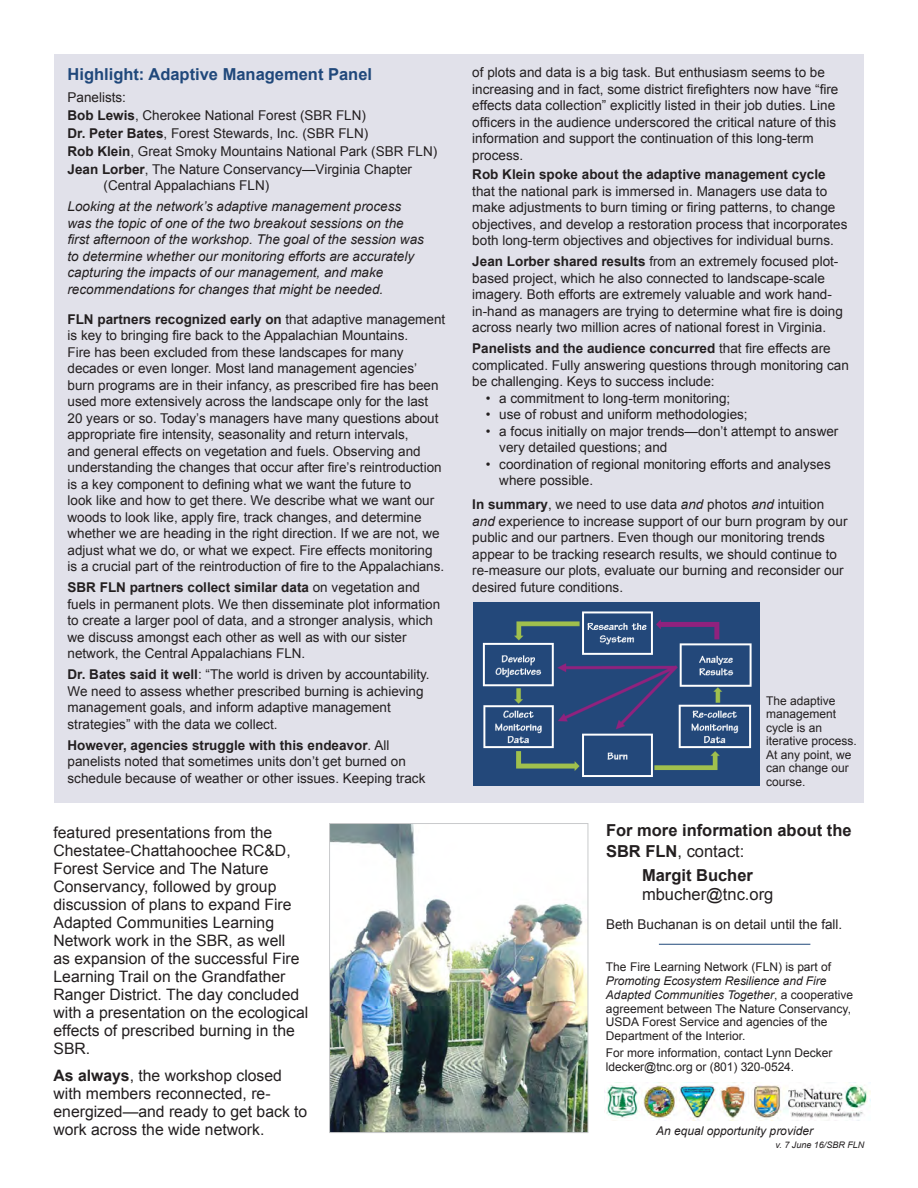
<style>
.page{position:relative;width:918px;height:1188px;background:#fff}
.page>*{position:absolute;margin:0;border:0;box-sizing:border-box;transform-origin:0 0}
.t1{font:700 16.5px/21px "Arial";color:#231f20}
.t2{font:700 16.5px "Arial";color:#20487b}
.t3{font:16.5px/19.5px "Arial";color:#231f20}
.t4{font:15.75px/18px "Arial";color:#231f20}
.t5{font:13.5px/16.5px "Arial";color:#231f20}
.t6{font:italic 13.5px/16.5px "Arial";color:#231f20}
.t7{font:12px/13.8px "Arial";color:#231f20}
.t8{font:italic 12px "Arial";color:#231f20}
.t9{font:italic 9px "Arial";color:#231f20}
.s1{font-weight:700}
.s2{font-style:italic}
.s3{font-weight:400}
</style>
<div class="page">
<img style="left:332px;top:825px;width:254px;height:306px">
<div style="left:330px;top:823px;width:258px;height:310px;border:1px solid #c7c8ca"></div>
<img style="left:605px;top:1082px;width:266px;height:38px">
<div style="left:54px;top:54px;width:810px;height:748px;background:#e1e1ea"></div>
<hr style="left:659px;top:944px;width:151px;height:1px;background:#20487b">
<img style="left:474px;top:602px;width:285px;height:184px">
<p class="t2" style="left:68px;top:63px;width:306px">Highlight: Adaptive Management Panel</p>
<p class="t5" style="left:68px;top:89px;width:60px">Panelists:</p>
<p class="t5" style="left:68px;top:107px;width:300px"><span class="s1">Bob Lewis</span>, Cherokee National Forest (SBR FLN)</p>
<p class="t5" style="left:68px;top:125px;width:302px"><span class="s1">Dr. Peter Bates</span>, Forest Stewards, Inc. (SBR FLN)</p>
<p class="t5" style="left:68px;top:143px;width:371px"><span class="s1">Rob Klein</span>, Great Smoky Mountains National Park (SBR FLN)</p>
<p class="t5" style="left:104px;top:161px;width:310px;text-indent:-36px"><span class="s1">Jean Lorber</span>, The Nature Conservancy—Virginia Chapter (Central Appalachians FLN)</p>
<p class="t6" style="left:68px;top:199px;width:358px">Looking at the network’s adaptive management process was the topic of one of the two breakout sessions on the first afternoon of the workshop. The goal of the session was to determine whether our monitoring efforts are accurately capturing the impacts of our management, and make recommendations for changes that might be needed.</p>
<p class="t5" style="left:68px;top:311px;width:379px"><span class="s1">FLN partners recognized early on</span> that adaptive management is key to bringing fire back to the Appalachian Mountains.<br>Fire has been excluded from these landscapes for many decades or even longer. Most land management agencies’ burn programs are in their infancy, as prescribed fire has been used more extensively across the landscape only for the last 20 years or so. Today’s managers have many questions about appropriate fire intensity, seasonality and return intervals,<br>and general effects on vegetation and fuels. Observing and understanding the changes that occur after fire’s reintroduction is a key component to defining what we want the future to<br>look like and how to get there. We describe what we want our woods to look like, apply fire, track changes, and determine whether we are heading in the right direction. If we are not, we adjust what we do, or what we expect. Fire effects monitoring is a crucial part of the reintroduction of fire to the Appalachians.</p>
<p class="t5" style="left:68px;top:580px;width:374px"><span class="s1">SBR FLN partners collect similar data</span> on vegetation and fuels in permanent plots. We then disseminate plot information to create a larger pool of data, and a stronger analysis, which we discuss amongst each other as well as with our sister network, the Central Appalachians FLN.</p>
<p class="t5" style="left:68px;top:667px;width:364px"><span class="s1">Dr. Bates said it well</span>: “The world is driven by accountability.<br>We need to assess whether prescribed burning is achieving management goals, and inform adaptive management strategies” with the data we collect.</p>
<p class="t5" style="left:68px;top:737px;width:359px"><span class="s1">However, agencies struggle with this endeavor</span>. All panelists noted that sometimes units don’t get burned on schedule because of weather or other issues. Keeping track</p>
<p class="t4" style="left:54px;top:824px;width:256px">featured presentations from the<br>Chestatee-Chattahoochee RC&amp;D,<br>Forest Service and The Nature<br>Conservancy, followed by group discussion of plans to expand Fire<br>Adapted Communities Learning<br>Network work in the SBR, as well<br>as expansion of the successful Fire<br>Learning Trail on the Grandfather<br>Ranger District. The day concluded with a presentation on the ecological effects of prescribed burning in the<br>SBR.</p>
<p class="t4" style="left:54px;top:1067px;width:255px"><span class="s1">As always</span>, the workshop closed with members reconnected, re&shy;energized—and ready to get back to work across the wide network.</p>
<p class="t5" style="left:472px;top:64px;width:368px">of plots and data is a big task. But enthusiasm seems to be increasing and in fact, some district firefighters now have “fire effects data collection” explicitly listed in their job duties. Line officers in the audience underscored the critical nature of this information and support the continuation of this long-term process.</p>
<p class="t5" style="left:472px;top:166px;width:377px"><span class="s1">Rob Klein spoke about the adaptive management cycle </span>that the national park is immersed in. Managers use data to make adjustments to burn timing or firing patterns, to change objectives, and develop a restoration process that incorporates both long-term objectives and objectives for individual burns.</p>
<p class="t5" style="left:472px;top:253px;width:372px"><span class="s1">Jean Lorber shared results</span> from an extremely focused plot&shy;based project, which he also connected to landscape-scale imagery. Both efforts are extremely valuable and work hand&shy;in-hand as managers are trying to determine what fire is doing across nearly two million acres of national forest in Virginia.</p>
<p class="t5" style="left:472px;top:340px;width:378px"><span class="s1">Panelists and the audience concurred</span> that fire effects are complicated. Fully answering questions through monitoring can be challenging. Keys to success include:</p>
<p class="t5" style="left:486px;top:390px;width:246px">• a commitment to long-term monitoring;</p>
<p class="t5" style="left:486px;top:406px;width:263px">• use of robust and uniform methodologies;</p>
<p class="t5" style="left:499px;top:423px;width:341px;text-indent:-14px">• a focus initially on major trends—don’t attempt to answer very detailed questions; and</p>
<p class="t5" style="left:499px;top:456px;width:333px;text-indent:-14px">• coordination of regional monitoring efforts and analyses where possible.</p>
<p class="t5" style="left:472px;top:496px;width:377px"><span class="s1">In summary</span>, we need to use data <span class="s2">and</span> photos <span class="s2">and</span> intuition <span class="s2">and</span> experience to increase support of our burn program by our public and our partners. Even though our monitoring trends appear to be tracking research results, we should continue to re-measure our plots, evaluate our burning and reconsider our desired future conditions.</p>
<p class="t7" style="left:766px;top:694px;width:92px">The adaptive management cycle is an iterative process.<br>At any point, we can change our course.</p>
<p class="t1" style="left:606px;top:820px;width:247px">For more information about the<br>SBR FLN<span class="s3">, contact:</span></p>
<p class="t3" style="left:642px;top:865px;width:133px"><span class="s1">Margit Bucher </span>mbucher@tnc.org</p>
<p class="t5" style="left:606px;top:916px;width:238px">Beth Buchanan is on detail until the fall.</p>
<p class="t7" style="left:606px;top:960px;width:249px">The Fire Learning Network (FLN) is part of <span class="s2">Promoting Ecosystem Resilience and Fire Adapted Communities Together</span>, a cooperative agreement between The Nature Conservancy, USDA Forest Service and agencies of the Department of the Interior.</p>
<p class="t7" style="left:606px;top:1046px;width:228px">For more information, contact Lynn Decker ldecker@tnc.org or (801) 320-0524.</p>
<p class="t8" style="left:656px;top:1124px;width:158px">An equal opportunity provider</p>
<p class="t9" style="left:776px;top:1139px;width:90px">v. 7 June 16/SBR FLN</p>
</div>
